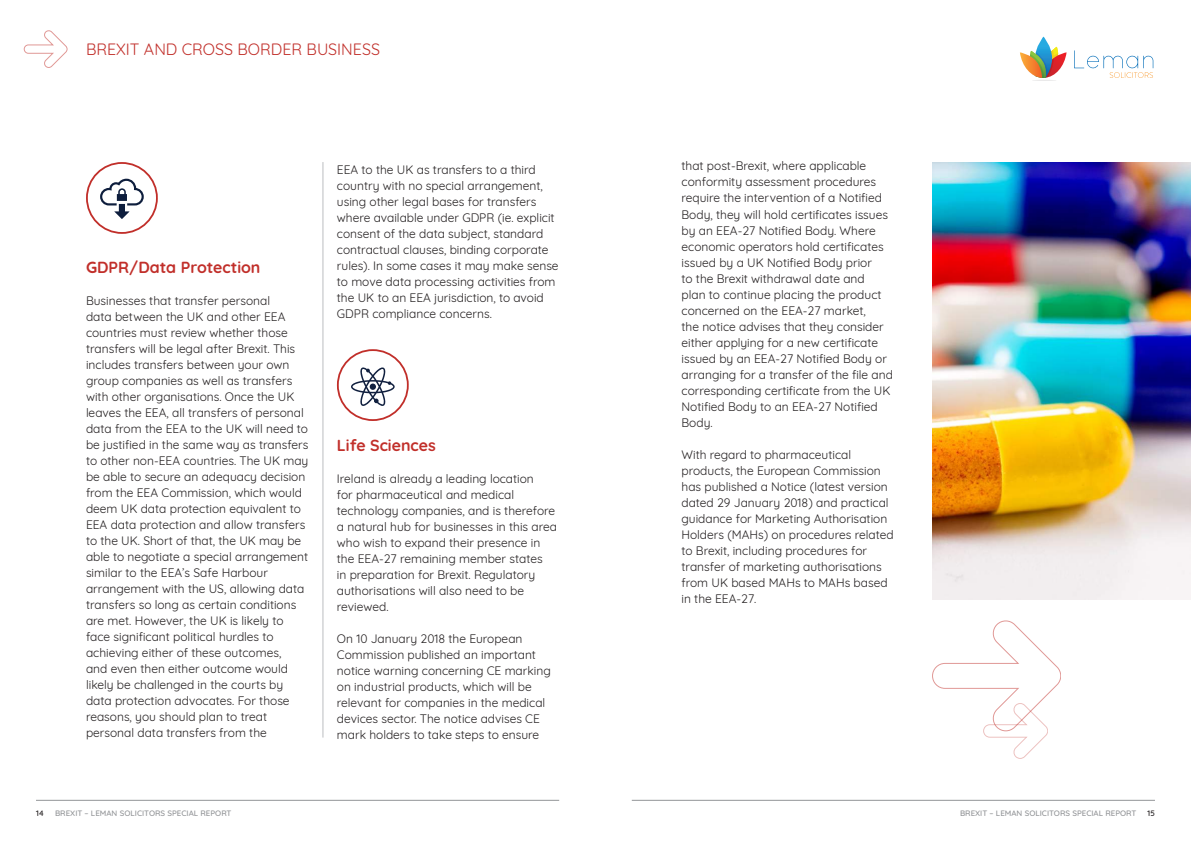
<style>
.page{position:relative;width:1191px;height:842px;background:#fff}
.page>*{position:absolute;margin:0;border:0;box-sizing:border-box;transform-origin:0 0}
.t1{font:700 16px "Quicksand";color:#c12f2a}
.t2{font:16px "Quicksand";color:#c12f2a}
.t3{font:12px/16px "Quicksand";color:#231f20}
.t4{font:500 8px "Quicksand";color:#939598}
.t5{font:500 8px "Quicksand";color:#231f20}
</style>
<div class="page">
<hr style="left:36px;top:800px;width:523px;height:1px;background:#939598">
<hr style="left:323px;top:162px;width:1px;height:575px;background:#bcbdc0">
<div style="left:86px;top:162px;width:72px;height:72px;border:2px solid #c12f2a;border-radius:50%"></div>
<div style="left:337px;top:349px;width:72px;height:72px;border:2px solid #c12f2a;border-radius:50%"></div>
<hr style="left:632px;top:800px;width:523px;height:1px;background:#939598">
<svg style="left:351px;top:367px;width:44px;height:39px"></svg>
<svg style="left:24px;top:30px;width:43px;height:38px"></svg>
<img style="left:932px;top:162px;width:259px;height:438px">
<svg style="left:932px;top:620px;width:129px;height:138px"></svg>
<svg style="left:100px;top:178px;width:44px;height:41px"></svg>
<svg style="left:1074px;top:50px;width:79px;height:28px"></svg>
<svg style="left:1020px;top:37px;width:46px;height:44px"></svg>
<h1 class="t2" style="left:86px;top:37px;width:295px">BREXIT AND CROSS BORDER BUSINESS</h1>
<h1 class="t1" style="left:86px;top:254px;width:176px">GDPR/Data Protection</h1>
<p class="t3" style="left:86px;top:292px;width:224px">Businesses that transfer personal<br>data between the UK and other EEA countries must review whether those transfers will be legal after Brexit. This includes transfers between your own group companies as well as transfers with other organisations. Once the UK leaves the EEA, all transfers of personal data from the EEA to the UK will need to be justified in the same way as transfers to other non-EEA countries. The UK may be able to secure an adequacy decision from the EEA Commission, which would deem UK data protection equivalent to EEA data protection and allow transfers to the UK. Short of that, the UK may be able to negotiate a special arrangement similar to the EEA’s Safe Harbour arrangement with the US, allowing data transfers so long as certain conditions are met. However, the UK is likely to face significant political hurdles to achieving either of these outcomes,<br>and even then either outcome would likely be challenged in the courts by data protection advocates. For those reasons, you should plan to treat personal data transfers from the</p>
<p class="t5" style="left:36px;top:807px;width:9px">14</p>
<p class="t4" style="left:55px;top:807px;width:178px">BREXIT – LEMAN SOLICITORS SPECIAL REPORT</p>
<p class="t3" style="left:337px;top:161px;width:223px">EEA to the UK as transfers to a third country with no special arrangement, using other legal bases for transfers where available under GDPR (ie. explicit consent of the data subject, standard contractual clauses, binding corporate rules). In some cases it may make sense to move data processing activities from the UK to an EEA jurisdiction, to avoid GDPR compliance concerns.</p>
<h1 class="t1" style="left:337px;top:432px;width:100px">Life Sciences</h1>
<p class="t3" style="left:337px;top:470px;width:222px">Ireland is already a leading location<br>for pharmaceutical and medical technology companies, and is therefore a natural hub for businesses in this area who wish to expand their presence in the EEA-27 remaining member states<br>in preparation for Brexit. Regulatory authorisations will also need to be reviewed.</p>
<p class="t3" style="left:337px;top:630px;width:215px">On 10 January 2018 the European Commission published an important notice warning concerning CE marking on industrial products, which will be relevant for companies in the medical devices sector. The notice advises CE mark holders to take steps to ensure</p>
<p class="t3" style="left:681px;top:157px;width:213px">that post-Brexit, where applicable conformity assessment procedures require the intervention of a Notified Body, they will hold certificates issues by an EEA-27 Notified Body. Where economic operators hold certificates issued by a UK Notified Body prior<br>to the Brexit withdrawal date and<br>plan to continue placing the product concerned on the EEA-27 market,<br>the notice advises that they consider either applying for a new certificate issued by an EEA-27 Notified Body or arranging for a transfer of the file and corresponding certificate from the UK Notified Body to an EEA-27 Notified Body.</p>
<p class="t3" style="left:681px;top:445px;width:214px">With regard to pharmaceutical products, the European Commission has published a Notice (latest version dated 29 January 2018) and practical guidance for Marketing Authorisation Holders (MAHs) on procedures related to Brexit, including procedures for transfer of marketing authorisations from UK based MAHs to MAHs based in the EEA-27.</p>
<p class="t4" style="left:960px;top:807px;width:178px">BREXIT – LEMAN SOLICITORS SPECIAL REPORT</p>
<p class="t5" style="left:1147px;top:807px;width:9px">15</p>
</div>
